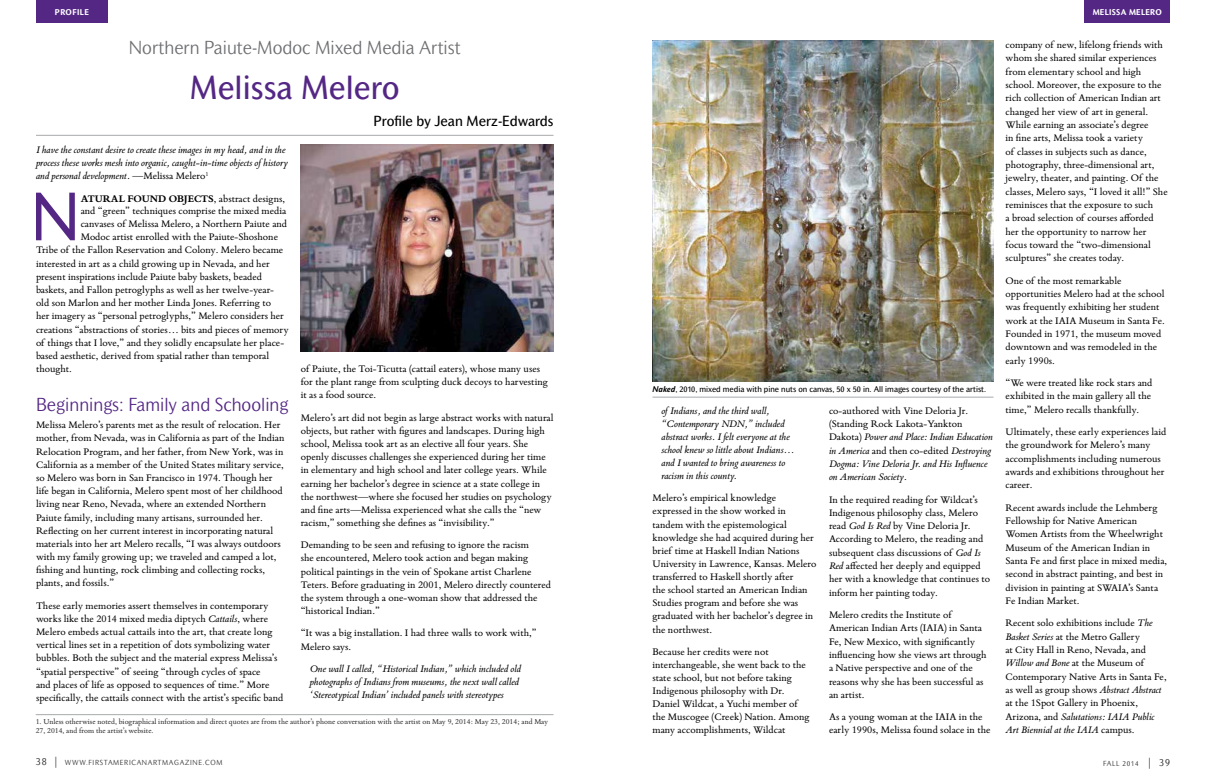
<style>
.page{position:relative;width:1206px;height:783px;background:#fff}
.page>*{position:absolute;margin:0;border:0;box-sizing:border-box;transform-origin:0 0}
.t1{font:65.2px "Mahsuri Sans MT Std";color:#542785}
.t2{font:32px "Mahsuri Sans MT Std";color:#542785}
.t3{font:300 18px "Mahsuri Sans MT Std";color:#6d6e71}
.t4{font:300 18px "Mahsuri Sans MT Std";color:#542785}
.t5{font:14px "Mahsuri Sans MT Std";color:#000}
.t6{font:10.8px/13.3px "Bembo Book MT Std";color:#000}
.t7{font:italic 10.8px/13.3px "Bembo Book MT Std";color:#000}
.t8{font:700 10.8px "Bembo Book MT Std";color:#000}
.t9{font:8px/9.6px "Bembo Book MT Std";color:#292829}
.t10{font:8px "Mahsuri Sans MT Std";color:#000}
.t11{font:700 8px "Mahsuri Sans MT Std";letter-spacing:.03em;color:#fff}
.t12{font:700 8px "Mahsuri Sans MT Std";letter-spacing:.05em;color:#fff}
.t13{font:300 7px "Mahsuri Sans MT Std";letter-spacing:.1em;color:#292829}
.s1{font-style:normal}
.s2{font-weight:400}
.s3{font-style:italic}
.s4{font-weight:700;font-style:italic}
.s5{font-size:10px}
.s6{font-size:11px}
</style>
<div class="page">
<div style="left:36px;top:0;width:72px;height:22px;background:#542785"></div>
<hr style="left:36px;top:135px;width:518px;height:1px;background:#a7a9ac">
<div style="left:1084px;top:0;width:86px;height:22px;background:#542785"></div>
<img style="left:301px;top:145px;width:252px;height:206px">
<img style="left:652px;top:40px;width:341px;height:342px">
<hr style="left:652px;top:397px;width:341px;height:1px;background:#a7a9ac">
<hr style="left:36px;top:714px;width:518px;height:1px;background:#a7a9ac">
<p class="t12" style="left:55px;top:7px;width:36px">PROFILE</p>
<h3 class="t3" style="left:129px;top:36px;width:333px">Northern Paiute-Modoc Mixed Media Artist</h3>
<h2 class="t2" style="left:190px;top:68px;width:211px">Melissa Melero</h2>
<p class="t5" style="left:374px;top:112px;width:181px">Profile by Jean Merz-Edwards</p>
<p class="t7" style="left:36px;top:142px;width:254px">I have the constant desire to create these images in my head, and in the process these works mesh into organic, caught-in-time objects of history and personal development. <span class="s1">—Melissa Melero</span><sup>1</sup></p>
<h1 class="t1" style="left:31px;top:177px;width:51px">N</h1>
<p class="t8" style="left:81px;top:191px;width:206px">ATURAL FOUND OBJECTS<span class="s2">, abstract designs,</span></p>
<p class="t6" style="left:81px;top:204px;width:207px">and “green” techniques comprise the mixed media</p>
<p class="t6" style="left:81px;top:217px;width:208px">canvases of Melissa Melero, a Northern Paiute and</p>
<p class="t6" style="left:81px;top:230px;width:199px">Modoc artist enrolled with the Paiute-Shoshone</p>
<p class="t6" style="left:36px;top:243px;width:249px">Tribe of the Fallon Reservation and Colony. Melero became</p>
<p class="t6" style="left:36px;top:256px;width:235px">interested in art as a child growing up in Nevada, and her</p>
<p class="t6" style="left:36px;top:269px;width:228px">present inspirations include Paiute baby baskets, beaded</p>
<p class="t6" style="left:36px;top:283px;width:239px">baskets, and Fallon petroglyphs as well as her twelve-year-</p>
<p class="t6" style="left:36px;top:296px;width:237px">old son Marlon and her mother Linda Jones. Referring to</p>
<p class="t6" style="left:36px;top:309px;width:250px">her imagery as “personal petroglyphs,” Melero considers her</p>
<p class="t6" style="left:36px;top:322px;width:254px">creations “abstractions of stories… bits and pieces of memory</p>
<p class="t6" style="left:36px;top:335px;width:250px">of things that I love,” and they solidly encapsulate her place-</p>
<p class="t6" style="left:36px;top:348px;width:235px">based aesthetic, derived from spatial rather than temporal</p>
<p class="t6" style="left:36px;top:362px;width:37px">thought.</p>
<h3 class="t4" style="left:36px;top:393px;width:254px">Beginnings: Family and Schooling</h3>
<p class="t6" style="left:36px;top:418px;width:250px">Melissa Melero’s parents met as the result of relocation. Her mother, from Nevada, was in California as part of the Indian Relocation Program, and her father, from New York, was in California as a member of the United States military service, so Melero was born in San Francisco in 1974. Though her life began in California, Melero spent most of her childhood living near Reno, Nevada, where an extended Northern Paiute family, including many artisans, surrounded her.<br>Reflecting on her current interest in incorporating natural materials into her art Melero recalls, “I was always outdoors with my family growing up; we traveled and camped a lot, fishing and hunting, rock climbing and collecting rocks, plants, and fossils.”</p>
<p class="t6" style="left:36px;top:598px;width:249px">These early memories assert themselves in contemporary works like the 2014 mixed media diptych <span class="s3">Cattails</span>, where Melero embeds actual cattails into the art, that create long vertical lines set in a repetition of dots symbolizing water bubbles. Both the subject and the material express Melissa’s “spatial perspective” of seeing “through cycles of space<br>and places of life as opposed to sequences of time.” More specifically, the cattails connect with the artist’s specific band</p>
<p class="t6" style="left:301px;top:362px;width:249px">of Paiute, the Toi-Ticutta (cattail eaters), whose many uses for the plant range from sculpting duck decoys to harvesting it as a food source.</p>
<p class="t6" style="left:301px;top:410px;width:254px">Melero’s art did not begin as large abstract works with natural objects, but rather with figures and landscapes. During high school, Melissa took art as an elective all four years. She openly discusses challenges she experienced during her time in elementary and high school and later college years. While earning her bachelor’s degree in science at a state college in the northwest—where she focused her studies on psychology and fine arts—Melissa experienced what she calls the “new racism,” something she defines as “invisibility.”</p>
<p class="t6" style="left:301px;top:538px;width:252px">Demanding to be seen and refusing to ignore the racism<br>she encountered, Melero took action and began making political paintings in the vein of Spokane artist Charlene Teters. Before graduating in 2001, Melero directly countered the system through a one-woman show that addressed the “historical Indian.”</p>
<p class="t6" style="left:301px;top:626px;width:237px">“It was a big installation. I had three walls to work with,”<br>Melero says.</p>
<p class="t7" style="left:310px;top:661px;width:213px">One wall I called, “Historical Indian,” which included old photographs of Indians from museums, the next wall called ‘Stereotypical Indian’ included panels with stereotypes</p>
<p class="t9" style="left:36px;top:716px;width:514px">1. Unless otherwise noted, biographical information and direct quotes are from the author’s phone conversation with the artist on May 9, 2014: May 23, 2014; and May<br>27, 2014, and from the artist’s website.</p>
<p class="t10" style="left:652px;top:385px;width:335px"><span class="s4">Naked</span>, 2010, mixed media with pine nuts on canvas, 50 x 50 in. All images courtesy of the artist.</p>
<p class="t7" style="left:662px;top:403px;width:134px">of Indians, and the third wall, “Contemporary NDN,” included abstract works. I felt everyone at the school knew so little about Indians… and I wanted to bring awareness to racism in this county.</p>
<p class="t6" style="left:653px;top:491px;width:166px">Melero’s empirical knowledge expressed in the show worked in tandem with the epistemological knowledge she had acquired during her brief time at Haskell Indian Nations University in Lawrence, Kansas. Melero transferred to Haskell shortly after<br>the school started an American Indian Studies program and before she was graduated with her bachelor’s degree in the northwest.</p>
<p class="t6" style="left:653px;top:644px;width:159px">Because her credits were not interchangeable, she went back to the state school, but not before taking Indigenous philosophy with Dr.<br>Daniel Wildcat, a Yuchi member of the Muscogee (Creek) Nation. Among many accomplishments, Wildcat</p>
<p class="t7" style="left:829px;top:403px;width:165px"><span class="s1">co-authored with Vine Deloria Jr. (Standing Rock Lakota-Yankton Dakota)</span> Power and Place: Indian Education in America <span class="s1">and then co-edited</span> Destroying Dogma: Vine Deloria Jr. and His Influence on American Society<span class="s1">.</span></p>
<p class="t6" style="left:829px;top:492px;width:163px">In the required reading for Wildcat’s Indigenous philosophy class, Melero read <span class="s3">God Is Red</span> by Vine Deloria Jr.<br>According to Melero, the reading and subsequent class discussions of <span class="s3">God Is Red</span> affected her deeply and equipped her with a knowledge that continues to inform her painting today.</p>
<p class="t6" style="left:829px;top:608px;width:159px">Melero credits the Institute of<br>American Indian Arts (IAIA) in Santa<br>Fe, New Mexico, with significantly influencing how she views art through a Native perspective and one of the reasons why she has been successful as an artist.</p>
<p class="t6" style="left:829px;top:710px;width:163px">As a young woman at the IAIA in the early 1990s, Melissa found solace in the</p>
<p class="t11" style="left:1093px;top:7px;width:70px">MELISSA MELERO</p>
<p class="t6" style="left:1006px;top:38px;width:164px">company of new, lifelong friends with whom she shared similar experiences from elementary school and high school. Moreover, the exposure to the rich collection of American Indian art changed her view of art in general.<br>While earning an associate’s degree<br>in fine arts, Melissa took a variety<br>of classes in subjects such as dance, photography, three-dimensional art, jewelry, theater, and painting. Of the classes, Melero says, “I loved it all!” She reminisces that the exposure to such<br>a broad selection of courses afforded her the opportunity to narrow her focus toward the “two-dimensional sculptures” she creates today.</p>
<p class="t6" style="left:1006px;top:273px;width:161px">One of the most remarkable opportunities Melero had at the school was frequently exhibiting her student work at the IAIA Museum in Santa Fe.<br>Founded in 1971, the museum moved downtown and was remodeled in the early 1990s.</p>
<p class="t6" style="left:1006px;top:376px;width:149px">“We were treated like rock stars and exhibited in the main gallery all the time,” Melero recalls thankfully.</p>
<p class="t6" style="left:1006px;top:425px;width:162px">Ultimately, these early experiences laid the groundwork for Melero’s many accomplishments including numerous awards and exhibitions throughout her career.</p>
<p class="t6" style="left:1006px;top:500px;width:163px">Recent awards include the Lehmberg Fellowship for Native American Women Artists from the Wheelwright Museum of the American Indian in Santa Fe and first place in mixed media, second in abstract painting, and best in division in painting at SWAIA’s Santa Fe Indian Market.</p>
<p class="t6" style="left:1006px;top:616px;width:163px">Recent solo exhibitions include <span class="s3">The Basket Series</span> at the Metro Gallery<br>at City Hall in Reno, Nevada, and <span class="s3">Willow and Bone</span> at the Museum of Contemporary Native Arts in Santa Fe, as well as group shows <span class="s3">Abstract Abstract </span>at the 1Spot Gallery in Phoenix, Arizona, and <span class="s3">Salutations: IAIA Public Art Biennial at the IAIA</span> campus.</p>
<p class="t13" style="left:36px;top:758px;width:188px"><span class="s5">38</span> <span class="s6">|</span> WWW.FIRSTAMERICANARTMAGAZINE.COM</p>
<p class="t13" style="left:1103px;top:759px;width:68px">FALL 2014 <span class="s6">|</span> <span class="s5">39</span></p>
</div>
